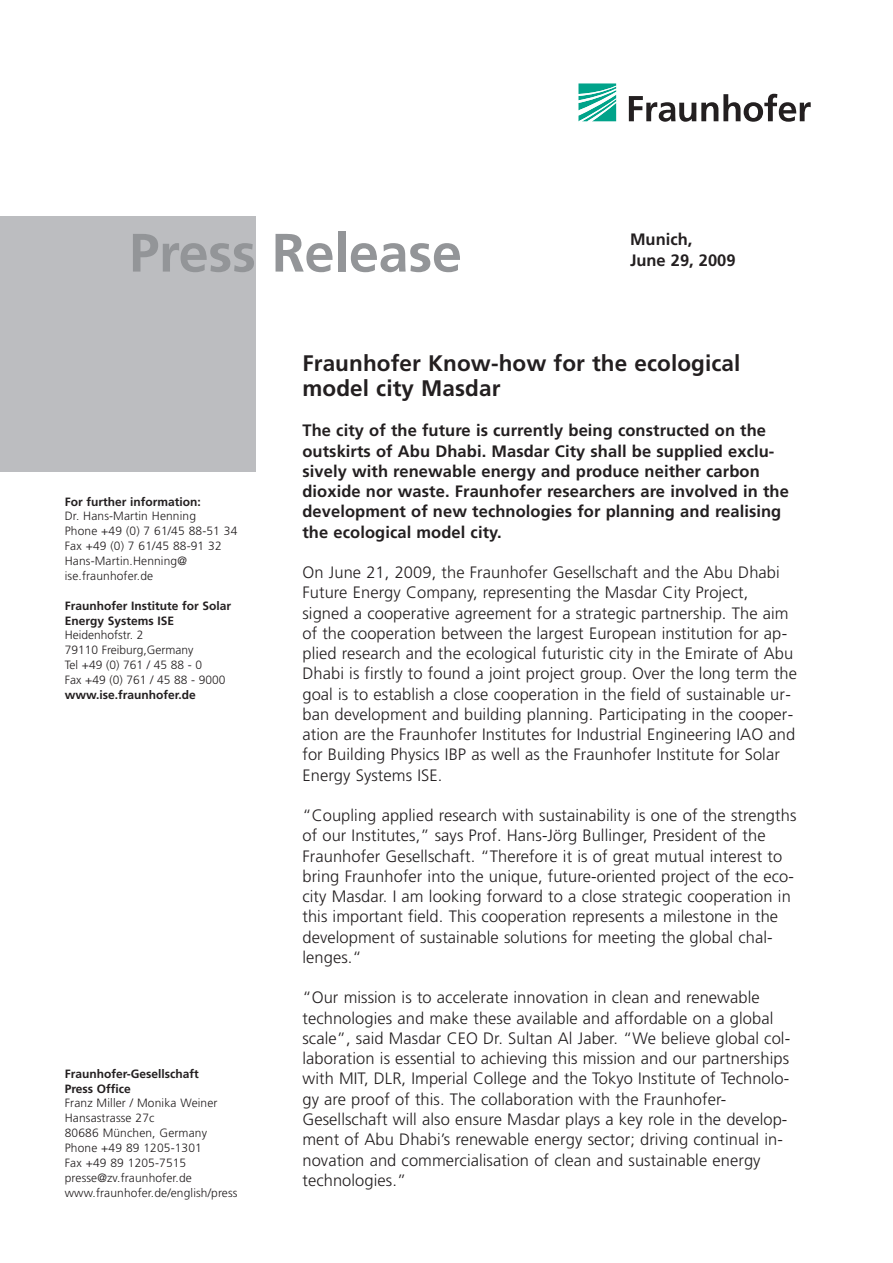
<style>
.page{position:relative;width:893px;height:1263px;background:#fff}
.page>*{position:absolute;margin:0;border:0;box-sizing:border-box;transform-origin:0 0}
.t1{font:700 54px "Frutiger Fh G";letter-spacing:-.005em;color:#939598}
.t2{font:700 22.5px/24.8px "Frutiger Fh G";letter-spacing:.005em;color:#231f20}
.t3{font:300 16.5px/20.2px "Frutiger Fh G";letter-spacing:.005em;color:#231f20}
.t4{font:700 16.5px/20.2px "Frutiger Fh G";letter-spacing:.005em;color:#231f20}
.t5{font:300 12px/14.9px "Frutiger Fh G";letter-spacing:.01em;color:#231f20}
.t6{font:700 12px/14.9px "Frutiger Fh G";color:#231f20}
</style>
<div class="page">
<svg style="left:578px;top:83px;width:38px;height:38px"></svg>
<svg style="left:629px;top:94px;width:182px;height:28px"></svg>
<div style="left:0;top:217px;width:255px;height:255px;background:#bcbdc0"></div>
<h1 class="t1" style="left:129px;top:231px;width:334px">Press Release</h1>
<p class="t4" style="left:630px;top:231px;width:107px">Munich,<br>June 29, 2009</p>
<p class="t6" style="left:65px;top:495px;width:138px">For further information:</p>
<p class="t5" style="left:65px;top:510px;width:174px">Dr. Hans-Martin Henning<br>Phone +49 (0) 7 61/45 88-51 34<br>Fax +49 (0) 7 61/45 88-91 32<br>Hans-Martin.Henning@ ise.fraunhofer.de</p>
<p class="t6" style="left:65px;top:599px;width:168px">Fraunhofer Institute for Solar<br>Energy Systems ISE</p>
<p class="t5" style="left:65px;top:629px;width:162px">Heidenhofstr. 2<br>79110 Freiburg,Germany<br>Tel +49 (0) 761 / 45 88 - 0<br>Fax +49 (0) 761 / 45 88 - 9000</p>
<p class="t6" style="left:65px;top:688px;width:132px">www.ise.fraunhofer.de</p>
<p class="t6" style="left:65px;top:1067px;width:136px">Fraunhofer-Gesellschaft<br>Press Office</p>
<p class="t5" style="left:65px;top:1097px;width:174px">Franz Miller / Monika Weiner<br>Hansastrasse 27c<br>80686 München, Germany<br>Phone +49 89 1205-1301<br>Fax +49 89 1205-7515 presse@zv.fraunhofer.de www.fraunhofer.de/english/press</p>
<h2 class="t2" style="left:302px;top:353px;width:439px">Fraunhofer Know-how for the ecological model city Masdar</h2>
<p class="t4" style="left:302px;top:422px;width:488px">The city of the future is currently being constructed on the outskirts of Abu Dhabi. Masdar City shall be supplied exclu&shy;sively with renewable energy and produce neither carbon dioxide nor waste. Fraunhofer researchers are involved in the development of new technologies for planning and realising the ecological model city.</p>
<p class="t3" style="left:302px;top:564px;width:496px">On June 21, 2009, the Fraunhofer Gesellschaft and the Abu Dhabi Future Energy Company, representing the Masdar City Project, signed a cooperative agreement for a strategic partnership. The aim of the cooperation between the largest European institution for ap&shy;plied research and the ecological futuristic city in the Emirate of Abu Dhabi is firstly to found a joint project group. Over the long term the goal is to establish a close cooperation in the field of sustainable ur&shy;ban development and building planning. Participating in the cooper&shy;ation are the Fraunhofer Institutes for Industrial Engineering IAO and for Building Physics IBP as well as the Fraunhofer Institute for Solar Energy Systems ISE.</p>
<p class="t3" style="left:302px;top:807px;width:495px">“Coupling applied research with sustainability is one of the strengths of our Institutes,” says Prof. Hans-Jörg Bullinger, President of the Fraunhofer Gesellschaft. “Therefore it is of great mutual interest to bring Fraunhofer into the unique, future-oriented project of the eco&shy;city Masdar. I am looking forward to a close strategic cooperation in this important field. This cooperation represents a milestone in the development of sustainable solutions for meeting the global chal&shy;lenges.“</p>
<p class="t3" style="left:302px;top:989px;width:489px">“Our mission is to accelerate innovation in clean and renewable technologies and make these available and affordable on a global scale”, said Masdar CEO Dr. Sultan Al Jaber. “We believe global col&shy;laboration is essential to achieving this mission and our partnerships with MIT, DLR, Imperial College and the Tokyo Institute of Technolo&shy;gy are proof of this. The collaboration with the Fraunhofer-Gesellschaft will also ensure Masdar plays a key role in the develop&shy;ment of Abu Dhabi’s renewable energy sector; driving continual in&shy;novation and commercialisation of clean and sustainable energy technologies.”</p>
</div>
